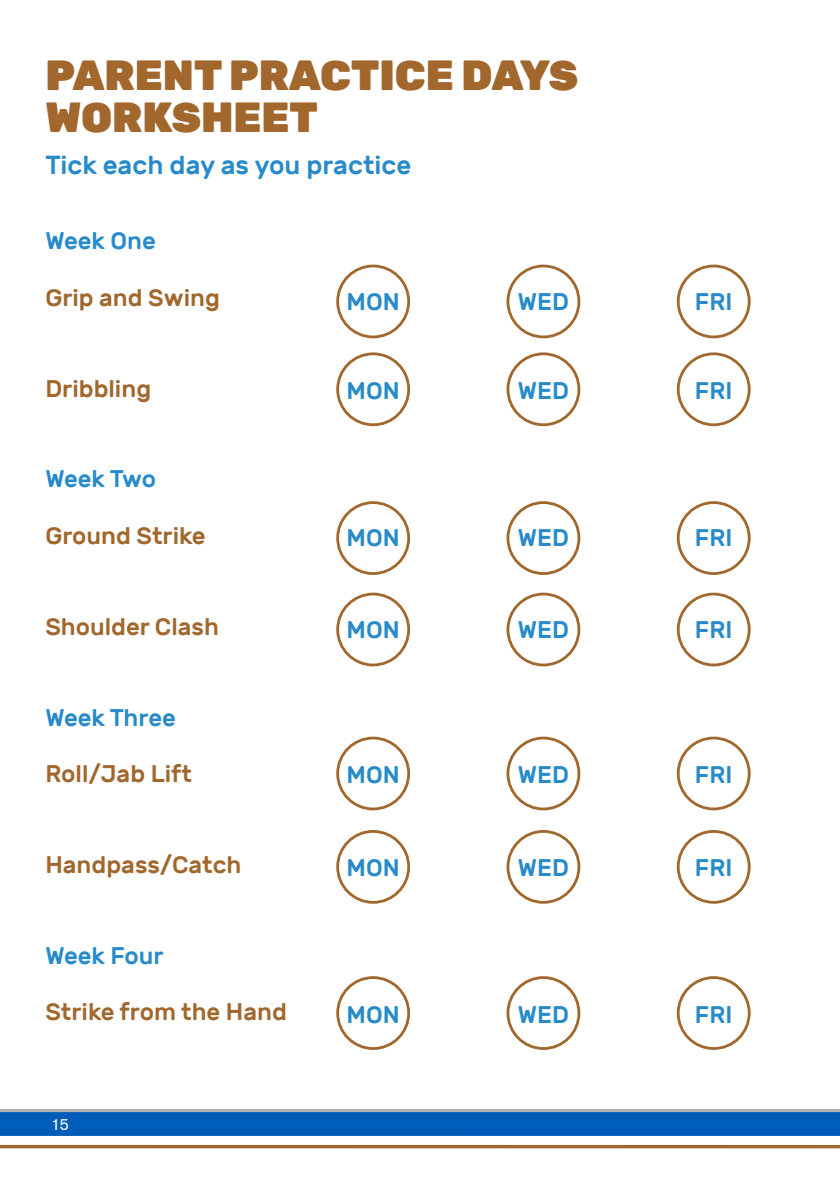
<style>
.page{position:relative;width:840px;height:1191px;background:#fff}
.page>*{position:absolute;margin:0;border:0;box-sizing:border-box;transform-origin:0 0}
.t1{font:900 42px/42px "Rubik";color:#a1672c}
.t2{font:500 26px "Rubik";color:#278aca}
.t3{font:500 24px "Rubik";color:#278aca}
.t4{font:500 24px "Rubik";color:#a1672c}
.t5{font:16px "Akzidenz Grotesk";color:#fff}
</style>
<div class="page">
<svg style="left:0;top:1109px;width:839px;height:39px;fill:#005cb9"></svg>
<div style="left:336px;top:265px;width:74px;height:73px;border:3px solid #a1672c;border-radius:50%"></div>
<div style="left:506px;top:265px;width:74px;height:73px;border:3px solid #a1672c;border-radius:50%"></div>
<div style="left:676px;top:265px;width:74px;height:73px;border:3px solid #a1672c;border-radius:50%"></div>
<div style="left:336px;top:352px;width:74px;height:74px;border:3px solid #a1672c;border-radius:50%"></div>
<div style="left:506px;top:352px;width:74px;height:74px;border:3px solid #a1672c;border-radius:50%"></div>
<div style="left:676px;top:352px;width:74px;height:74px;border:3px solid #a1672c;border-radius:50%"></div>
<div style="left:336px;top:501px;width:74px;height:74px;border:3px solid #a1672c;border-radius:50%"></div>
<div style="left:506px;top:501px;width:74px;height:74px;border:3px solid #a1672c;border-radius:50%"></div>
<div style="left:676px;top:501px;width:74px;height:74px;border:3px solid #a1672c;border-radius:50%"></div>
<div style="left:336px;top:592px;width:74px;height:74px;border:3px solid #a1672c;border-radius:50%"></div>
<div style="left:506px;top:592px;width:74px;height:74px;border:3px solid #a1672c;border-radius:50%"></div>
<div style="left:676px;top:592px;width:74px;height:74px;border:3px solid #a1672c;border-radius:50%"></div>
<div style="left:336px;top:736px;width:74px;height:74px;border:3px solid #a1672c;border-radius:50%"></div>
<div style="left:506px;top:736px;width:74px;height:74px;border:3px solid #a1672c;border-radius:50%"></div>
<div style="left:676px;top:736px;width:74px;height:74px;border:3px solid #a1672c;border-radius:50%"></div>
<div style="left:336px;top:830px;width:74px;height:73px;border:3px solid #a1672c;border-radius:50%"></div>
<div style="left:506px;top:830px;width:74px;height:73px;border:3px solid #a1672c;border-radius:50%"></div>
<div style="left:676px;top:830px;width:74px;height:73px;border:3px solid #a1672c;border-radius:50%"></div>
<div style="left:336px;top:976px;width:74px;height:74px;border:3px solid #a1672c;border-radius:50%"></div>
<div style="left:506px;top:976px;width:74px;height:74px;border:3px solid #a1672c;border-radius:50%"></div>
<div style="left:676px;top:976px;width:74px;height:74px;border:3px solid #a1672c;border-radius:50%"></div>
<p class="t1" style="left:45px;top:55px;width:534px">PARENT PRACTICE DAYS<br>WORKSHEET</p>
<p class="t2" style="left:45px;top:150px;width:367px">Tick each day as you practice</p>
<p class="t3" style="left:45px;top:227px;width:112px">Week One</p>
<p class="t4" style="left:45px;top:284px;width:176px">Grip and Swing</p>
<p class="t4" style="left:45px;top:375px;width:107px">Dribbling</p>
<p class="t3" style="left:45px;top:465px;width:112px">Week Two</p>
<p class="t4" style="left:45px;top:522px;width:162px">Ground Strike</p>
<p class="t4" style="left:45px;top:613px;width:175px">Shoulder Clash</p>
<p class="t3" style="left:45px;top:703px;width:132px">Week Three</p>
<p class="t4" style="left:45px;top:760px;width:148px">Roll/Jab Lift</p>
<p class="t4" style="left:45px;top:851px;width:197px">Handpass/Catch</p>
<p class="t3" style="left:45px;top:942px;width:119px">Week Four</p>
<p class="t4" style="left:45px;top:998px;width:243px">Strike from the Hand</p>
<p class="t5" style="left:51px;top:1114px;width:19px">15</p>
<p class="t3" style="left:346px;top:288px;width:55px">MON</p>
<p class="t3" style="left:517px;top:288px;width:52px">WED</p>
<p class="t3" style="left:694px;top:288px;width:39px">FRI</p>
<p class="t3" style="left:346px;top:377px;width:55px">MON</p>
<p class="t3" style="left:517px;top:377px;width:52px">WED</p>
<p class="t3" style="left:694px;top:377px;width:39px">FRI</p>
<p class="t3" style="left:346px;top:524px;width:55px">MON</p>
<p class="t3" style="left:517px;top:524px;width:52px">WED</p>
<p class="t3" style="left:694px;top:524px;width:39px">FRI</p>
<p class="t3" style="left:346px;top:616px;width:55px">MON</p>
<p class="t3" style="left:517px;top:616px;width:52px">WED</p>
<p class="t3" style="left:694px;top:616px;width:39px">FRI</p>
<p class="t3" style="left:346px;top:761px;width:55px">MON</p>
<p class="t3" style="left:517px;top:761px;width:52px">WED</p>
<p class="t3" style="left:694px;top:761px;width:39px">FRI</p>
<p class="t3" style="left:346px;top:854px;width:55px">MON</p>
<p class="t3" style="left:517px;top:854px;width:52px">WED</p>
<p class="t3" style="left:694px;top:854px;width:39px">FRI</p>
<p class="t3" style="left:346px;top:1001px;width:55px">MON</p>
<p class="t3" style="left:517px;top:1001px;width:52px">WED</p>
<p class="t3" style="left:694px;top:1001px;width:39px">FRI</p>
</div>
